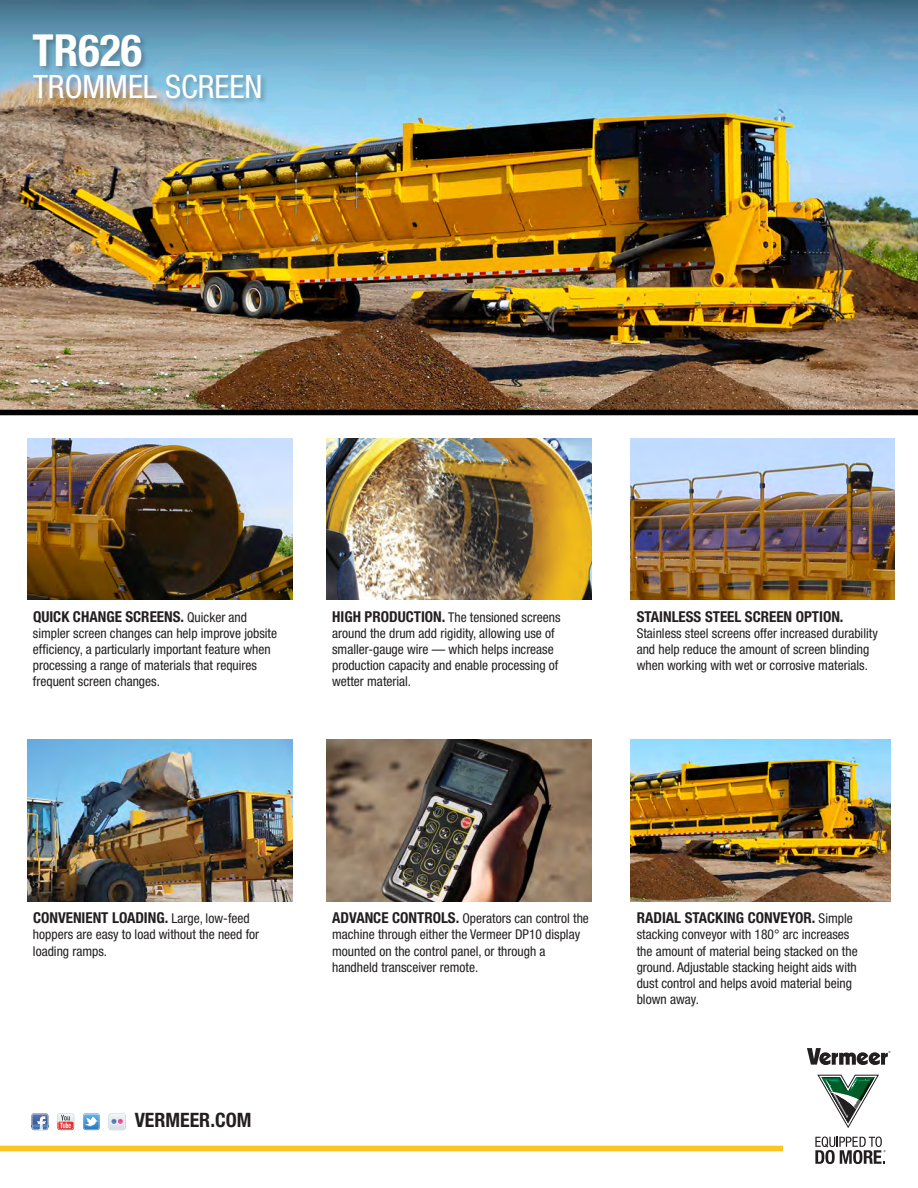
<style>
.page{position:relative;width:918px;height:1188px;background:#fff}
.page>*{position:absolute;margin:0;border:0;box-sizing:border-box;transform-origin:0 0}
.t1{font:700 condensed 44.25px "Helvetica Neue";color:#fff}
.t2{font:condensed 32.25px "Helvetica Neue";color:#fff}
.t3{font:700 condensed 19.8px "Helvetica Neue";color:#231f20}
.t4{font:700 condensed 15px "Helvetica Neue";color:#231f20}
.t5{font:condensed 13.5px/16.2px "Helvetica Neue";color:#231f20}
.s1{font-weight:400;font-size:13.5px}
.s2{font-weight:700;font-size:15px}
</style>
<div class="page">
<img style="left:0;top:0;width:918px;height:410px">
<img style="left:27px;top:438px;width:266px;height:161px">
<img style="left:326px;top:438px;width:266px;height:161px">
<img style="left:631px;top:438px;width:263px;height:161px">
<img style="left:27px;top:740px;width:266px;height:161px">
<img style="left:326px;top:740px;width:266px;height:161px">
<img style="left:631px;top:740px;width:260px;height:161px">
<div style="left:0;top:410px;width:918px;height:5px;background:#010101"></div>
<svg style="left:807px;top:1048px;width:83px;height:17px"></svg>
<svg style="left:815px;top:1137px;width:71px;height:27px"></svg>
<svg style="left:817px;top:1075px;width:62px;height:53px"></svg>
<svg style="left:32px;top:1113px;width:17px;height:18px"></svg>
<img style="left:32px;top:1114px;width:16px;height:3px">
<svg style="left:109px;top:1113px;width:17px;height:17px"></svg>
<svg style="left:57px;top:1113px;width:17px;height:17px"></svg>
<svg style="left:83px;top:1113px;width:17px;height:17px"></svg>
<div style="left:0;top:1146px;width:783px;height:5px;background:#fec422"></div>
<div style="left:32px;top:32px;width:236px;height:74px;background:#231f20;opacity:.3"></div>
<p class="t1" style="left:33px;top:24px;width:111px">TR626</p>
<p class="t2" style="left:33px;top:68px;width:231px">TROMMEL SCREEN</p>
<p class="t4" style="left:33px;top:607px;width:216px">QUICK CHANGE SCREENS. <span class="s1">Quicker and</span></p>
<p class="t5" style="left:33px;top:625px;width:246px">simpler screen changes can help improve jobsite efficiency, a particularly important feature when processing a range of materials that requires frequent screen changes.</p>
<p class="t5" style="left:332px;top:609px;width:230px"><span class="s2">HIGH PRODUCTION.</span> The tensioned screens around the drum add rigidity, allowing use of smaller-gauge wire — which helps increase production capacity and enable processing of wetter material.</p>
<p class="t4" style="left:637px;top:607px;width:208px">STAINLESS STEEL SCREEN OPTION.</p>
<p class="t5" style="left:637px;top:625px;width:243px">Stainless steel screens offer increased durability and help reduce the amount of screen blinding when working with wet or corrosive materials.</p>
<p class="t4" style="left:33px;top:909px;width:218px">CONVENIENT LOADING. <span class="s1">Large, low-feed</span></p>
<p class="t5" style="left:33px;top:927px;width:228px">hoppers are easy to load without the need for loading ramps.</p>
<p class="t3" style="left:135px;top:1108px;width:118px">VERMEER.COM</p>
<p class="t5" style="left:332px;top:910px;width:258px"><span class="s2">ADVANCE CONTROLS.</span> Operators can control the machine through either the Vermeer DP10 display mounted on the control panel, or through a handheld transceiver remote.</p>
<p class="t4" style="left:637px;top:909px;width:218px">RADIAL STACKING CONVEYOR. <span class="s1">Simple</span></p>
<p class="t5" style="left:637px;top:927px;width:222px">stacking conveyor with 180° arc increases the amount of material being stacked on the ground. Adjustable stacking height aids with dust control and helps avoid material being blown away.</p>
</div>
